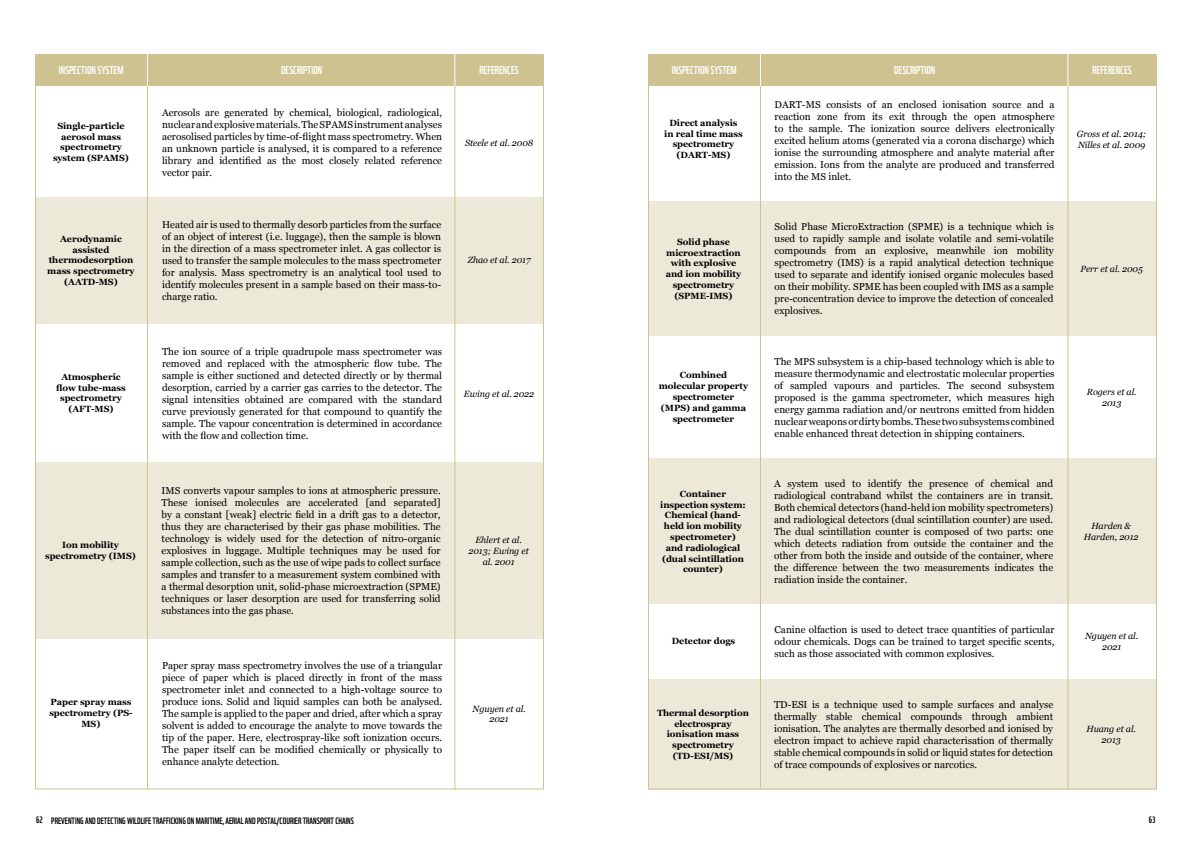
<style>
.page{position:relative;width:1191px;height:842px;background:#fff}
.page>*{position:absolute;margin:0;border:0;box-sizing:border-box;transform-origin:0 0}
.t1{font:11px "WWF";color:#fff}
.t2{font:10px/12px "Georgia";color:#000;text-align:justify}
.t3{font:700 9px/10.8px "Georgia";letter-spacing:-.005em;color:#000;text-align:center}
.t4{font:italic 9px/10.8px "Georgia";letter-spacing:-.005em;color:#000;text-align:center}
.t5{font:9px "WWF";color:#000}
</style>
<div class="page">
<div style="left:36px;top:197px;width:507px;height:127px;background:#ede9d9"></div>
<div style="left:35px;top:462px;width:508px;height:176px;background:#ede9d9"></div>
<hr style="left:454px;top:85px;width:1px;height:704px;background:#cec290">
<div style="left:35px;top:54px;width:508px;height:32px;background:#cec290"></div>
<hr style="left:147px;top:86px;width:1px;height:703px;background:#cec290">
<hr style="left:147px;top:54px;width:1px;height:32px;background:#fff">
<hr style="left:454px;top:54px;width:1px;height:32px;background:#fff">
<div style="left:648px;top:201px;width:508px;height:135px;background:#ede9d9"></div>
<div style="left:647px;top:459px;width:508px;height:145px;background:#ede9d9"></div>
<div style="left:647px;top:679px;width:508px;height:110px;background:#ede9d9"></div>
<hr style="left:1067px;top:85px;width:1px;height:704px;background:#cec290">
<div style="left:648px;top:54px;width:508px;height:32px;background:#cec290"></div>
<hr style="left:760px;top:86px;width:1px;height:703px;background:#cec290">
<hr style="left:760px;top:54px;width:1px;height:32px;background:#fff">
<hr style="left:1067px;top:54px;width:1px;height:32px;background:#fff">
<p class="t1" style="left:59px;top:61px;width:66px">INSPECTION SYSTEM</p>
<p class="t1" style="left:281px;top:62px;width:43px">DESCRIPTION</p>
<p class="t1" style="left:479px;top:61px;width:41px">REFERENCES</p>
<p class="t3" style="left:53px;top:120px;width:77px">Single-particle aerosol mass spectrometry system (SPAMS)</p>
<p class="t3" style="left:47px;top:233px;width:89px">Aerodynamic assisted thermodesorption mass spectrometry (AATD-MS)</p>
<p class="t3" style="left:56px;top:371px;width:71px">Atmospheric flow tube-mass spectrometry (AFT-MS)</p>
<p class="t3" style="left:45px;top:539px;width:92px">Ion mobility spectrometry (IMS)</p>
<p class="t3" style="left:49px;top:696px;width:85px">Paper spray mass spectrometry (PS-<br>MS)</p>
<p class="t2" style="left:162px;top:106px;width:281px">Aerosols are generated by chemical, biological, radiological, nuclear and explosive materials. The SPAMS instrument analyses aerosolised particles by time-of-flight mass spectrometry. When an unknown particle is analysed, it is compared to a reference library and identified as the most closely related reference vector pair.</p>
<p class="t2" style="left:162px;top:219px;width:281px">Heated air is used to thermally desorb particles from the surface of an object of interest (i.e. luggage), then the sample is blown in the direction of a mass spectrometer inlet. A gas collector is used to transfer the sample molecules to the mass spectrometer for analysis. Mass spectrometry is an analytical tool used to identify molecules present in a sample based on their mass-to&shy;charge ratio.</p>
<p class="t2" style="left:162px;top:345px;width:281px">The ion source of a triple quadrupole mass spectrometer was removed and replaced with the atmospheric flow tube. The sample is either suctioned and detected directly or by thermal desorption, carried by a carrier gas carries to the detector. The signal intensities obtained are compared with the standard curve previously generated for that compound to quantify the sample. The vapour concentration is determined in accordance with the flow and collection time.</p>
<p class="t2" style="left:162px;top:484px;width:281px">IMS converts vapour samples to ions at atmospheric pressure.<br>These ionised molecules are accelerated [and separated] by a constant [weak] electric field in a drift gas to a detector, thus they are characterised by their gas phase mobilities. The technology is widely used for the detection of nitro-organic explosives in luggage. Multiple techniques may be used for sample collection, such as the use of wipe pads to collect surface samples and transfer to a measurement system combined with a thermal desorption unit, solid-phase microextraction (SPME) techniques or laser desorption are used for transferring solid substances into the gas phase.</p>
<p class="t2" style="left:162px;top:659px;width:281px">Paper spray mass spectrometry involves the use of a triangular piece of paper which is placed directly in front of the mass spectrometer inlet and connected to a high-voltage source to produce ions. Solid and liquid samples can both be analysed.<br>The sample is applied to the paper and dried, after which a spray solvent is added to encourage the analyte to move towards the tip of the paper. Here, electrospray-like soft ionization occurs.<br>The paper itself can be modified chemically or physically to enhance analyte detection.</p>
<p class="t4" style="left:465px;top:137px;width:70px">Steele et al. 2008</p>
<p class="t4" style="left:468px;top:254px;width:64px">Zhao et al. 2017</p>
<p class="t4" style="left:464px;top:388px;width:72px">Ewing et al. 2022</p>
<p class="t4" style="left:468px;top:534px;width:62px">Ehlert et al.<br>2013; Ewing et al. 2001</p>
<p class="t4" style="left:472px;top:703px;width:55px">Nguyen et al.<br>2021</p>
<p class="t1" style="left:672px;top:61px;width:66px">INSPECTION SYSTEM</p>
<p class="t1" style="left:894px;top:62px;width:43px">DESCRIPTION</p>
<p class="t1" style="left:1092px;top:61px;width:41px">REFERENCES</p>
<p class="t3" style="left:664px;top:117px;width:80px">Direct analysis in real time mass spectrometry (DART-MS)</p>
<p class="t3" style="left:666px;top:236px;width:77px">Solid phase microextraction with explosive and ion mobility spectrometry (SPME-IMS)</p>
<p class="t3" style="left:659px;top:369px;width:91px">Combined molecular property spectrometer (MPS) and gamma spectrometer</p>
<p class="t3" style="left:660px;top:488px;width:87px">Container inspection system:<br>Chemical (hand&shy;held ion mobility spectrometer)<br>and radiological (dual scintillation counter)</p>
<p class="t3" style="left:672px;top:635px;width:65px">Detector dogs</p>
<p class="t3" style="left:657px;top:707px;width:93px">Thermal desorption electrospray ionisation mass spectrometry (TD-ESI/MS)</p>
<p class="t2" style="left:774px;top:98px;width:281px">DART-MS consists of an enclosed ionisation source and a reaction zone from its exit through the open atmosphere to the sample. The ionization source delivers electronically excited helium atoms (generated via a corona discharge) which ionise the surrounding atmosphere and analyte material after emission. Ions from the analyte are produced and transferred into the MS inlet.</p>
<p class="t2" style="left:774px;top:220px;width:281px">Solid Phase MicroExtraction (SPME) is a technique which is used to rapidly sample and isolate volatile and semi-volatile compounds from an explosive, meanwhile ion mobility spectrometry (IMS) is a rapid analytical detection technique used to separate and identify ionised organic molecules based on their mobility. SPME has been coupled with IMS as a sample pre-concentration device to improve the detection of concealed explosives.</p>
<p class="t2" style="left:774px;top:355px;width:281px">The MPS subsystem is a chip-based technology which is able to measure thermodynamic and electrostatic molecular properties of sampled vapours and particles. The second subsystem proposed is the gamma spectrometer, which measures high energy gamma radiation and/or neutrons emitted from hidden nuclear weapons or dirty bombs. These two subsystems combined enable enhanced threat detection in shipping containers.</p>
<p class="t2" style="left:774px;top:477px;width:281px">A system used to identify the presence of chemical and radiological contraband whilst the containers are in transit.<br>Both chemical detectors (hand-held ion mobility spectrometers) and radiological detectors (dual scintillation counter) are used.<br>The dual scintillation counter is composed of two parts: one which detects radiation from outside the container and the other from both the inside and outside of the container, where the difference between the two measurements indicates the radiation inside the container.</p>
<p class="t2" style="left:774px;top:623px;width:281px">Canine olfaction is used to detect trace quantities of particular odour chemicals. Dogs can be trained to target specific scents, such as those associated with common explosives.</p>
<p class="t2" style="left:774px;top:698px;width:281px">TD-ESI is a technique used to sample surfaces and analyse thermally stable chemical compounds through ambient ionisation. The analytes are thermally desorbed and ionised by electron impact to achieve rapid characterisation of thermally stable chemical compounds in solid or liquid states for detection of trace compounds of explosives or narcotics.</p>
<p class="t4" style="left:1077px;top:128px;width:71px;text-align:left">Gross et al. 2014;<br>Nilles et al. 2009</p>
<p class="t4" style="left:1080px;top:263px;width:64px">Perr et al. 2005</p>
<p class="t4" style="left:1086px;top:386px;width:51px">Rogers et al.<br>2013</p>
<p class="t4" style="left:1083px;top:520px;width:56px">Harden &amp;<br>Harden, 2012</p>
<p class="t4" style="left:1085px;top:630px;width:55px">Nguyen et al.<br>2021</p>
<p class="t4" style="left:1086px;top:723px;width:51px">Huang et al.<br>2013</p>
<p class="t5" style="left:36px;top:814px;width:319px">62 PREVENTING AND DETECTING WILDLIFE TRAFFICKING ON MARITIME, AERIAL AND POSTAL/COURIER TRANSPORT CHAINS</p>
<p class="t5" style="left:1148px;top:813px;width:8px">63</p>
</div>
